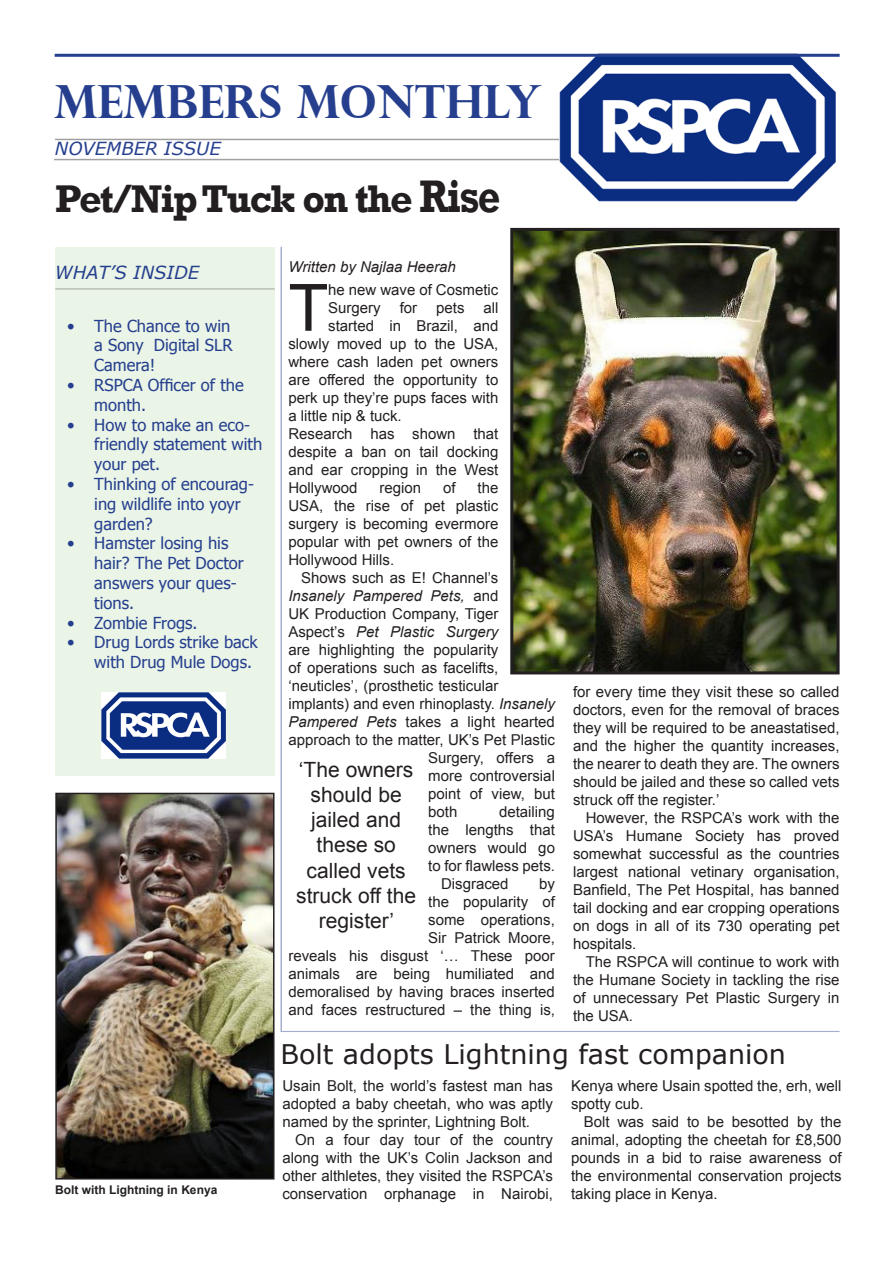
<style>
.page{position:relative;width:893px;height:1263px;background:#fff}
.page>*{position:absolute;margin:0;border:0;box-sizing:border-box;transform-origin:0 0}
.t1{font:65.25px "Arial";color:#231f20}
.t2{font:700 45.75px "Perpetua Titling";color:#253f8e}
.t3{font:700 39.6px "Rockwell";letter-spacing:-.04em;color:#231f20}
.t4{font:27px "Verdana";color:#231f20}
.t5{font:21px/25.2px "Arial";color:#231f20;text-align:center}
.t6{font:italic 18px "Verdana";color:#253f8e}
.t7{font:16.5px/19.8px "Tahoma";color:#253f8e}
.t8{font:15px/18px "Arial";color:#231f20;text-align:justify}
.t9{font:italic 15px "Arial";color:#231f20}
.t10{font:700 12px "Arial";color:#231f20}
.s1{font-size:46.8px}
.s2{font-style:normal}
.s3{font-style:italic}
</style>
<div class="page">
<hr style="left:55px;top:139px;width:505px;height:1px;background:#231f20">
<hr style="left:54px;top:159px;width:510px;height:1px;background:#231f20">
<div style="left:55px;top:247px;width:220px;height:528px;background:#eaf4e7"></div>
<hr style="left:55px;top:288px;width:220px;height:2px;background:#231f20">
<img style="left:514px;top:232px;width:322px;height:438px">
<div style="left:510px;top:228px;width:330px;height:446px;border:3px solid #231f20"></div>
<img style="left:560px;top:53px;width:276px;height:148px">
<hr style="left:55px;top:54px;width:785px;height:3px;background:#253f8e">
<hr style="left:280px;top:1031px;width:560px;height:1px;background:#253f8e">
<img style="left:58px;top:796px;width:214px;height:380px">
<div style="left:55px;top:793px;width:220px;height:386px;border:2px solid #231f20"></div>
<hr style="left:280px;top:247px;width:2px;height:784px;background:#253f8e">
<img style="left:102px;top:692px;width:123px;height:66px">
<p class="t2" style="left:54px;top:73px;width:490px">MEMBERS MONTHLY</p>
<p class="t6" style="left:55px;top:137px;width:167px">NOVEMBER ISSUE</p>
<p class="t3" style="left:55px;top:175px;width:447px">Pet/Nip Tuck on the <span class="s1">Rise</span></p>
<p class="t6" style="left:55px;top:261px;width:146px">WHAT’S INSIDE</p>
<p class="t7" style="left:94px;top:315px;width:140px;text-indent:-27px">• The Chance to win a Sony Digital SLR<br>Camera!</p>
<p class="t7" style="left:94px;top:374px;width:151px;text-indent:-27px">• RSPCA Officer of the month.</p>
<p class="t7" style="left:94px;top:414px;width:169px;text-indent:-27px">• How to make an eco&shy;friendly statement with your pet.</p>
<p class="t7" style="left:94px;top:473px;width:161px;text-indent:-27px">• Thinking of encourag&shy;ing wildlife into yoyr garden?</p>
<p class="t7" style="left:94px;top:533px;width:151px;text-indent:-27px">• Hamster losing his hair? The Pet Doctor answers your ques&shy;tions.</p>
<p class="t7" style="left:67px;top:612px;width:132px">• Zombie Frogs.</p>
<p class="t7" style="left:94px;top:632px;width:165px;text-indent:-27px">• Drug Lords strike back with Drug Mule Dogs.</p>
<p class="t9" style="left:288px;top:257px;width:169px">Written by Najlaa Heerah</p>
<p class="t1" style="left:288px;top:265px;width:41px">T</p>
<p class="t8" style="left:328px;top:281px;width:172px">he new wave of Cosmetic<br>Surgery</p>
<p class="t8" style="left:400px;top:299px;width:19px">for</p>
<p class="t8" style="left:436px;top:299px;width:30px">pets</p>
<p class="t8" style="left:483px;top:299px;width:16px">all</p>
<p class="t8" style="left:328px;top:317px;width:172px">started in Brazil, and</p>
<p class="t8" style="left:288px;top:335px;width:211px">slowly moved up to the USA,</p>
<p class="t8" style="left:288px;top:353px;width:211px">where cash laden pet owners</p>
<p class="t8" style="left:288px;top:371px;width:211px">are offered the opportunity to</p>
<p class="t8" style="left:288px;top:389px;width:211px">perk up they’re pups faces with</p>
<p class="t8" style="left:288px;top:407px;width:115px">a little nip &amp; tuck.</p>
<p class="t8" style="left:288px;top:425px;width:211px">Research has shown that despite a ban on tail docking and ear cropping in the West Hollywood</p>
<p class="t8" style="left:380px;top:479px;width:43px">region</p>
<p class="t8" style="left:443px;top:479px;width:14px">of</p>
<p class="t8" style="left:288px;top:479px;width:211px;text-indent:189px">the USA, the rise of pet plastic surgery is becoming evermore popular with pet owners of the Hollywood Hills.</p>
<p class="t8" style="left:301px;top:569px;width:199px">Shows such as E! Channel’s</p>
<p class="t9" style="left:288px;top:586px;width:211px">Insanely Pampered Pets, <span class="s2">and</span></p>
<p class="t8" style="left:288px;top:605px;width:211px">UK Production Company, Tiger</p>
<p class="t9" style="left:288px;top:622px;width:212px"><span class="s2">Aspect’s</span> Pet Plastic Surgery</p>
<p class="t8" style="left:288px;top:641px;width:211px">are highlighting the popularity</p>
<p class="t8" style="left:288px;top:659px;width:211px">of operations such as facelifts,</p>
<p class="t8" style="left:288px;top:677px;width:211px">‘neuticles’, (prosthetic testicular</p>
<p class="t8" style="left:288px;top:695px;width:268px">implants) and even rhinoplasty. <span class="s3">Insanely</span></p>
<p class="t8" style="left:288px;top:713px;width:268px"><span class="s3">Pampered Pets</span> takes a light hearted</p>
<p class="t8" style="left:288px;top:731px;width:268px">approach to the matter, UK’s Pet Plastic</p>
<p class="t8" style="left:428px;top:749px;width:128px">Surgery, offers a</p>
<p class="t8" style="left:428px;top:767px;width:128px">more controversial</p>
<p class="t8" style="left:428px;top:785px;width:128px">point of view, but</p>
<p class="t8" style="left:428px;top:803px;width:31px">both</p>
<p class="t5" style="left:296px;top:757px;width:121px">‘The owners should be jailed and these so called vets struck off the register’</p>
<p class="t8" style="left:428px;top:803px;width:128px;text-indent:71px">detailing the lengths that owners would go to for flawless pets.</p>
<p class="t8" style="left:441px;top:875px;width:69px">Disgraced</p>
<p class="t8" style="left:288px;top:875px;width:268px;text-align:right">by<br>the popularity of<br>some operations,<br>Sir Patrick Moore,<br>reveals his disgust ‘… These poor animals are being humiliated and demoralised by having braces inserted and faces restructured – the thing is,</p>
<p class="t8" style="left:573px;top:682px;width:268px">for every time they visit these so called doctors, even for the removal of braces they will be required to be aneastatised, and the higher the quantity increases, the nearer to death they are. The owners should be jailed and these so called vets struck off the register.’</p>
<p class="t8" style="left:573px;top:808px;width:268px;text-indent:13px">However, the RSPCA’s work with the USA’s Humane Society has proved somewhat successful as the countries largest national vetinary organisation, Banfield, The Pet Hospital, has banned tail docking and ear cropping operations on dogs in all of its 730 operating pet hospitals.</p>
<p class="t8" style="left:573px;top:952px;width:268px;text-indent:13px">The RSPCA will continue to work with the Humane Society in tackling the rise of unnecessary Pet Plastic Surgery in the USA.</p>
<p class="t10" style="left:55px;top:1181px;width:164px">Bolt with Lightning in Kenya</p>
<p class="t4" style="left:280px;top:1037px;width:507px">Bolt adopts Lightning fast companion</p>
<p class="t8" style="left:282px;top:1076px;width:272px">Usain Bolt, the world’s fastest man has adopted a baby cheetah, who was aptly named by the sprinter, Lightning Bolt.</p>
<p class="t8" style="left:282px;top:1130px;width:272px;text-indent:13px">On a four day tour of the country along with the UK’s Colin Jackson and other althletes, they visited the RSPCA’s conservation orphanage in Nairobi,</p>
<p class="t8" style="left:571px;top:1076px;width:272px">Kenya where Usain spotted the, erh, well spotty cub.</p>
<p class="t8" style="left:571px;top:1112px;width:272px;text-indent:13px">Bolt was said to be besotted by the animal, adopting the cheetah for £8,500 pounds in a bid to raise awareness of the environmental conservation projects taking place in Kenya.</p>
</div>
